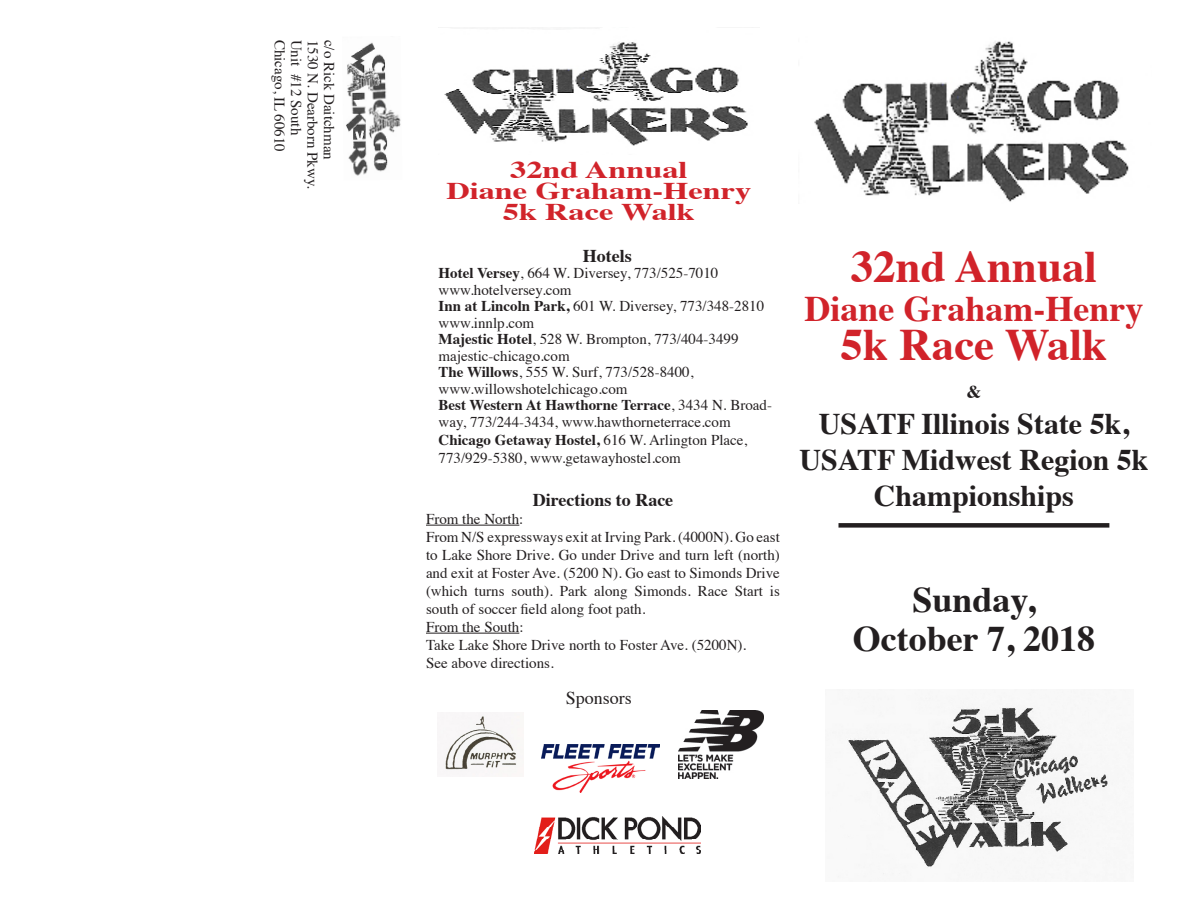
<style>
.page{position:relative;width:1188px;height:918px;background:#fff}
.page>*{position:absolute;margin:0;border:0;box-sizing:border-box;transform-origin:0 0}
.t1{font:700 45px "Times";color:#d1232a}
.t2{font:700 36px/39px "Times";color:#231f20;text-align:center}
.t3{font:700 36px "Times";color:#d1232a}
.t4{font:700 30px/36px "Times";color:#231f20;text-align:center}
.t5{font:700 24px/21px "Times";color:#d1232a;text-align:center;scale:1.35 1}
.t6{font:700 18px "Times";color:#231f20}
.t7{font:18px "Times";color:#231f20}
.t8{font:15px/16.5px "Times";color:#231f20}
.s1{font-weight:700}
</style>
<div class="page">
<img style="left:832px;top:698px;width:276px;height:179px">
<hr style="left:426px;top:525px;width:93px;height:1px;background:#231f20">
<hr style="left:426px;top:633px;width:93px;height:1px;background:#231f20">
<div style="left:838px;top:523px;width:271px;height:5px;background:#231f20"></div>
<img style="left:814px;top:41px;width:315px;height:161px">
<img style="left:444px;top:27px;width:309px;height:119px">
<img style="left:346px;top:42px;width:55px;height:134px">
<img style="left:541px;top:744px;width:118px;height:49px">
<img style="left:443px;top:713px;width:77px;height:62px">
<img style="left:678px;top:710px;width:86px;height:68px">
<img style="left:535px;top:817px;width:166px;height:37px">
<p class="t8" style="left:289px;top:40px;width:114px;rotate:90deg">Chicago, IL 60610</p>
<p class="t8" style="left:306px;top:40px;width:97px;rotate:90deg">Unit #12 South</p>
<p class="t8" style="left:322px;top:40px;width:151px;rotate:90deg">1530 N. Dearborn Pkwy.</p>
<p class="t8" style="left:339px;top:40px;width:122px;rotate:90deg">c/o Rick Daitchman</p>
<h3 class="t5" style="left:446px;top:157px;width:227px">32nd Annual<br>Diane Graham-Henry<br>5k Race Walk</h3>
<p class="t6" style="left:583px;top:238px;width:50px">Hotels</p>
<p class="t8" style="left:439px;top:264px;width:335px"><span class="s1">Hotel Versey</span>, 664 W. Diversey, 773/525-7010 www.hotelversey.com<br><span class="s1">Inn at Lincoln Park,</span> 601 W. Diversey, 773/348-2810 www.innlp.com<br><span class="s1">Majestic Hotel</span>, 528 W. Brompton, 773/404-3499 majestic-chicago.com<br><span class="s1">The Willows</span>, 555 W. Surf, 773/528-8400, www.willowshotelchicago.com<br><span class="s1">Best Western At Hawthorne Terrace</span>, 3434 N. Broad&shy;way, 773/244-3434, www.hawthorneterrace.com</p>
<p class="t8" style="left:439px;top:429px;width:310px;line-height:18px"><span class="s1">Chicago Getaway Hostel,</span> 616 W. Arlington Place,<br>773/929-5380, www.getawayhostel.com</p>
<p class="t6" style="left:533px;top:483px;width:142px">Directions to Race</p>
<p class="t8" style="left:426px;top:509px;width:355px;line-height:18px">From the North:<br>From N/S expressways exit at Irving Park. (4000N). Go east to Lake Shore Drive. Go under Drive and turn left (north) and exit at Foster Ave. (5200 N). Go east to Simonds Drive (which turns south). Park along Simonds. Race Start is south of soccer field along foot path.<br>From the South:<br>Take Lake Shore Drive north to Foster Ave. (5200N).<br>See above directions.</p>
<p class="t7" style="left:566px;top:682px;width:68px">Sponsors</p>
<h1 class="t1" style="left:851px;top:224px;width:248px">32nd Annual</h1>
<h2 class="t3" style="left:804px;top:275px;width:340px">Diane Graham-Henry</h2>
<h1 class="t1" style="left:841px;top:302px;width:268px">5k Race Walk</h1>
<p class="t6" style="left:966px;top:375px;width:16px">&amp;</p>
<h3 class="t4" style="left:799px;top:403px;width:351px">USATF Illinois State 5k,<br>USATF Midwest Region 5k<br>Championships</h3>
<h2 class="t2" style="left:853px;top:576px;width:244px">Sunday,<br>October 7, 2018</h2>
</div>
